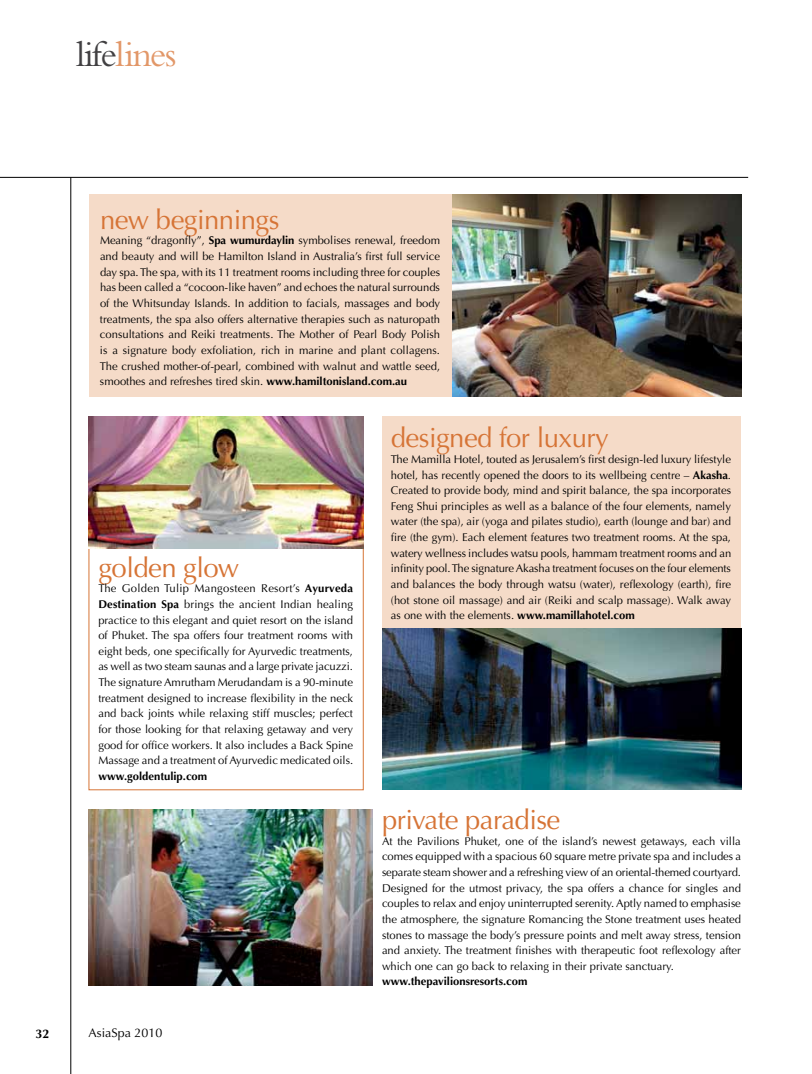
<style>
.page{position:relative;width:812px;height:1074px;background:#fff}
.page>*{position:absolute;margin:0;border:0;box-sizing:border-box;transform-origin:0 0}
.t1{font:37.5px "Bembo";letter-spacing:-.04em;color:#e29768}
.t2{font:27.5px "Optima";letter-spacing:-.02em;color:#d67436}
.t3{font:12.5px "Optima";color:#000}
.t4{font:700 12.5px "Optima";color:#000}
.t5{font:11.25px/15.6px "Optima";color:#000;text-align:justify}
.t6{font:700 11.25px "Optima";color:#000}
.s1{color:#414042}
.s2{font-weight:700}
</style>
<div class="page">
<hr style="left:71px;top:177px;width:1px;height:897px;background:#000">
<hr style="left:0;top:177px;width:748px;height:1px;background:#000">
<div style="left:89px;top:195px;width:367px;height:202px;background:#f5dbc8"></div>
<div style="left:382px;top:416px;width:358px;height:219px;background:#f5dbc8"></div>
<img style="left:453px;top:195px;width:288px;height:202px">
<img style="left:89px;top:809px;width:283px;height:176px">
<img style="left:382px;top:628px;width:359px;height:162px">
<img style="left:89px;top:416px;width:274px;height:132px">
<h1 class="t1" style="left:76px;top:32px;width:102px"><span class="s1">life</span>lines</h1>
<h2 class="t2" style="left:100px;top:204px;width:181px">new beginnings</h2>
<p class="t5" style="left:100px;top:233px;width:341px">Meaning “dragonfly”, <span class="s2">Spa wumurdaylin</span> symbolises renewal, freedom and beauty and will be Hamilton Island in Australia’s first full service day spa. The spa, with its 11 treatment rooms including three for couples has been called a “cocoon-like haven” and echoes the natural surrounds of the Whitsunday Islands. In addition to facials, massages and body treatments, the spa also offers alternative therapies such as naturopath consultations and Reiki treatments. The Mother of Pearl Body Polish is a signature body exfoliation, rich in marine and plant collagens.<br>The crushed mother-of-pearl, combined with walnut and wattle seed, smoothes and refreshes tired skin. <span class="s2">www.hamiltonisland.com.au</span></p>
<h2 class="t2" style="left:98px;top:551px;width:142px">golden glow</h2>
<p class="t5" style="left:98px;top:581px;width:256px">The Golden Tulip Mangosteen Resort’s <span class="s2">Ayurveda Destination Spa</span> brings the ancient Indian healing practice to this elegant and quiet resort on the island of Phuket. The spa offers four treatment rooms with eight beds, one specifically for Ayurvedic treatments, as well as two steam saunas and a large private jacuzzi.<br>The signature Amrutham Merudandam is a 90-minute treatment designed to increase flexibility in the neck and back joints while relaxing stiff muscles; perfect for those looking for that relaxing getaway and very good for office workers. It also includes a Back Spine Massage and a treatment of Ayurvedic medicated oils.</p>
<p class="t6" style="left:98px;top:769px;width:110px">www.goldentulip.com</p>
<p class="t4" style="left:35px;top:1026px;width:15px">32</p>
<p class="t3" style="left:89px;top:1025px;width:75px">AsiaSpa 2010</p>
<h2 class="t2" style="left:391px;top:422px;width:219px">designed for luxury</h2>
<p class="t5" style="left:391px;top:451px;width:342px">The Mamilla Hotel, touted as Jerusalem’s first design-led luxury lifestyle hotel, has recently opened the doors to its wellbeing centre – <span class="s2">Akasha</span>.<br>Created to provide body, mind and spirit balance, the spa incorporates Feng Shui principles as well as a balance of the four elements, namely water (the spa), air (yoga and pilates studio), earth (lounge and bar) and fire (the gym). Each element features two treatment rooms. At the spa, watery wellness includes watsu pools, hammam treatment rooms and an infinity pool. The signature Akasha treatment focuses on the four elements and balances the body through watsu (water), reflexology (earth), fire (hot stone oil massage) and air (Reiki and scalp massage). Walk away as one with the elements. <span class="s2">www.mamillahotel.com</span></p>
<h2 class="t2" style="left:382px;top:804px;width:180px">private paradise</h2>
<p class="t5" style="left:382px;top:833px;width:360px">At the Pavilions Phuket, one of the island’s newest getaways, each villa comes equipped with a spacious 60 square metre private spa and includes a separate steam shower and a refreshing view of an oriental-themed courtyard.<br>Designed for the utmost privacy, the spa offers a chance for singles and couples to relax and enjoy uninterrupted serenity. Aptly named to emphasise the atmosphere, the signature Romancing the Stone treatment uses heated stones to massage the body’s pressure points and melt away stress, tension and anxiety. The treatment finishes with therapeutic foot reflexology after which one can go back to relaxing in their private sanctuary.</p>
<p class="t6" style="left:382px;top:975px;width:147px">www.thepavilionsresorts.com</p>
</div>
